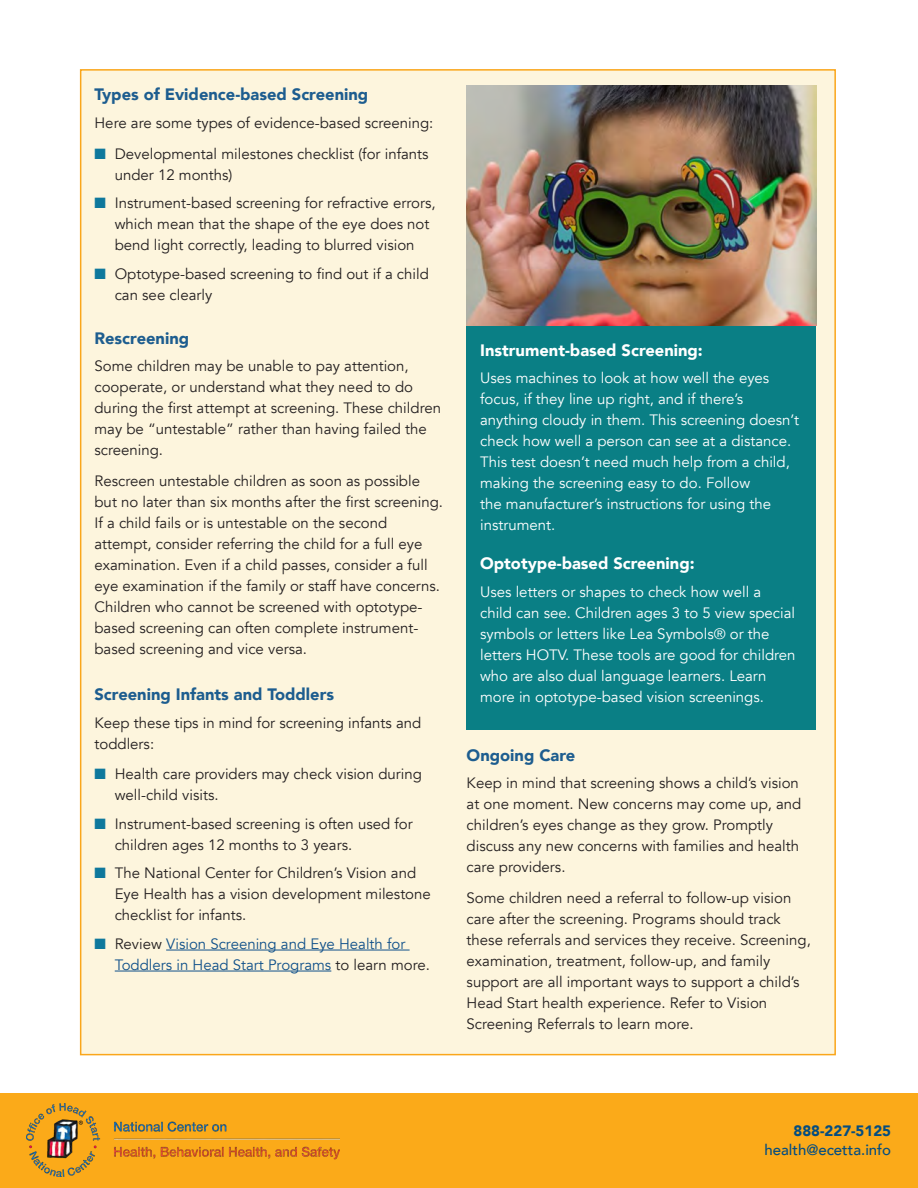
<style>
.page{position:relative;width:918px;height:1188px;background:#fff}
.page>*{position:absolute;margin:0;border:0;box-sizing:border-box;transform-origin:0 0}
.t1{font:900 16.5px "Avenir";color:#1d5d8f}
.t2{font:900 16.5px "Avenir";color:#fff}
.t3{font:15px/21px "Avenir";color:#231f20}
.t4{font:15px/21px "Avenir";color:#fff}
.t5{font:15px/21px "Avenir";color:#11518a}
.t6{font:500 15px "Avenir";color:#044d80}
.t7{font:900 15px "Avenir";color:#044d80}
.s1{color:#0e789c}
.s2{color:#231f20}
</style>
<div class="page">
<div style="left:80px;top:69px;width:756px;height:986px;background:#fdf5dd;border:2px solid #faa61a"></div>
<hr style="left:166px;top:950px;width:244px;height:1px;background:#11518a">
<hr style="left:115px;top:971px;width:216px;height:1px;background:#11518a">
<div style="left:467px;top:326px;width:349px;height:404px;background:#0a7f85"></div>
<div style="left:0;top:1093px;width:918px;height:95px;background:#fbaa19"></div>
<img style="left:27px;top:1104px;width:313px;height:73px">
<img style="left:467px;top:86px;width:349px;height:240px">
<h3 class="t1" style="left:94px;top:81px;width:275px">Types of Evidence-based Screening</h3>
<p class="t3" style="left:94px;top:113px;width:340px">Here are some types of evidence-based screening:</p>
<p class="t3" style="left:115px;top:143px;width:315px;text-indent:-20px"><span class="s1">■</span> Developmental milestones checklist (for infants under 12 months)</p>
<p class="t3" style="left:115px;top:193px;width:322px;text-indent:-20px"><span class="s1">■</span> Instrument-based screening for refractive errors, which mean that the shape of the eye does not bend light correctly, leading to blurred vision</p>
<p class="t3" style="left:115px;top:264px;width:316px;text-indent:-20px"><span class="s1">■</span> Optotype-based screening to find out if a child can see clearly</p>
<h3 class="t1" style="left:94px;top:324px;width:96px">Rescreening</h3>
<p class="t3" style="left:94px;top:356px;width:348px">Some children may be unable to pay attention, cooperate, or understand what they need to do during the first attempt at screening. These children may be “untestable” rather than having failed the screening.</p>
<p class="t3" style="left:94px;top:471px;width:350px">Rescreen untestable children as soon as possible but no later than six months after the first screening.<br>If a child fails or is untestable on the second attempt, consider referring the child for a full eye examination. Even if a child passes, consider a full eye examination if the family or staff have concerns.<br>Children who cannot be screened with optotype&shy;based screening can often complete instrument&shy;based screening and vice versa.</p>
<h3 class="t1" style="left:94px;top:680px;width:241px">Screening Infants and Toddlers</h3>
<p class="t3" style="left:94px;top:712px;width:328px">Keep these tips in mind for screening infants and toddlers:</p>
<p class="t3" style="left:115px;top:764px;width:309px;text-indent:-20px"><span class="s1">■</span> Health care providers may check vision during well-child visits.</p>
<p class="t3" style="left:115px;top:813px;width:300px;text-indent:-20px"><span class="s1">■</span> Instrument-based screening is often used for children ages 12 months to 3 years.</p>
<p class="t3" style="left:115px;top:863px;width:318px;text-indent:-20px"><span class="s1">■</span> The National Center for Children’s Vision and<br>Eye Health has a vision development milestone checklist for infants.</p>
<p class="t5" style="left:115px;top:934px;width:317px;text-indent:-20px"><span class="s1">■</span> <span class="s2">Review</span> Vision Screening and Eye Health for<br>Toddlers in Head Start Programs <span class="s2">to learn more.</span></p>
<h4 class="t2" style="left:480px;top:336px;width:224px">Instrument-based Screening:</h4>
<p class="t4" style="left:480px;top:368px;width:320px">Uses machines to look at how well the eyes focus, if they line up right, and if there’s anything cloudy in them. This screening doesn’t check how well a person can see at a distance.<br>This test doesn’t need much help from a child, making the screening easy to do. Follow<br>the manufacturer’s instructions for using the instrument.</p>
<h4 class="t2" style="left:480px;top:549px;width:216px">Optotype-based Screening:</h4>
<p class="t4" style="left:480px;top:582px;width:317px">Uses letters or shapes to check how well a child can see. Children ages 3 to 5 view special symbols or letters like Lea Symbols® or the letters HOTV. These tools are good for children who are also dual language learners. Learn more in optotype-based vision screenings.</p>
<h3 class="t1" style="left:467px;top:741px;width:110px">Ongoing Care</h3>
<p class="t3" style="left:467px;top:773px;width:336px">Keep in mind that screening shows a child’s vision at one moment. New concerns may come up, and children’s eyes change as they grow. Promptly discuss any new concerns with families and health care providers.</p>
<p class="t3" style="left:467px;top:888px;width:346px">Some children need a referral to follow-up vision care after the screening. Programs should track these referrals and services they receive. Screening, examination, treatment, follow-up, and family support are all important ways to support a child’s Head Start health experience. Refer to Vision Screening Referrals to learn more.</p>
<p class="t7" style="left:794px;top:1117px;width:99px">888-227-5125</p>
<p class="t6" style="left:764px;top:1137px;width:128px">health@ecetta.info</p>
</div>
